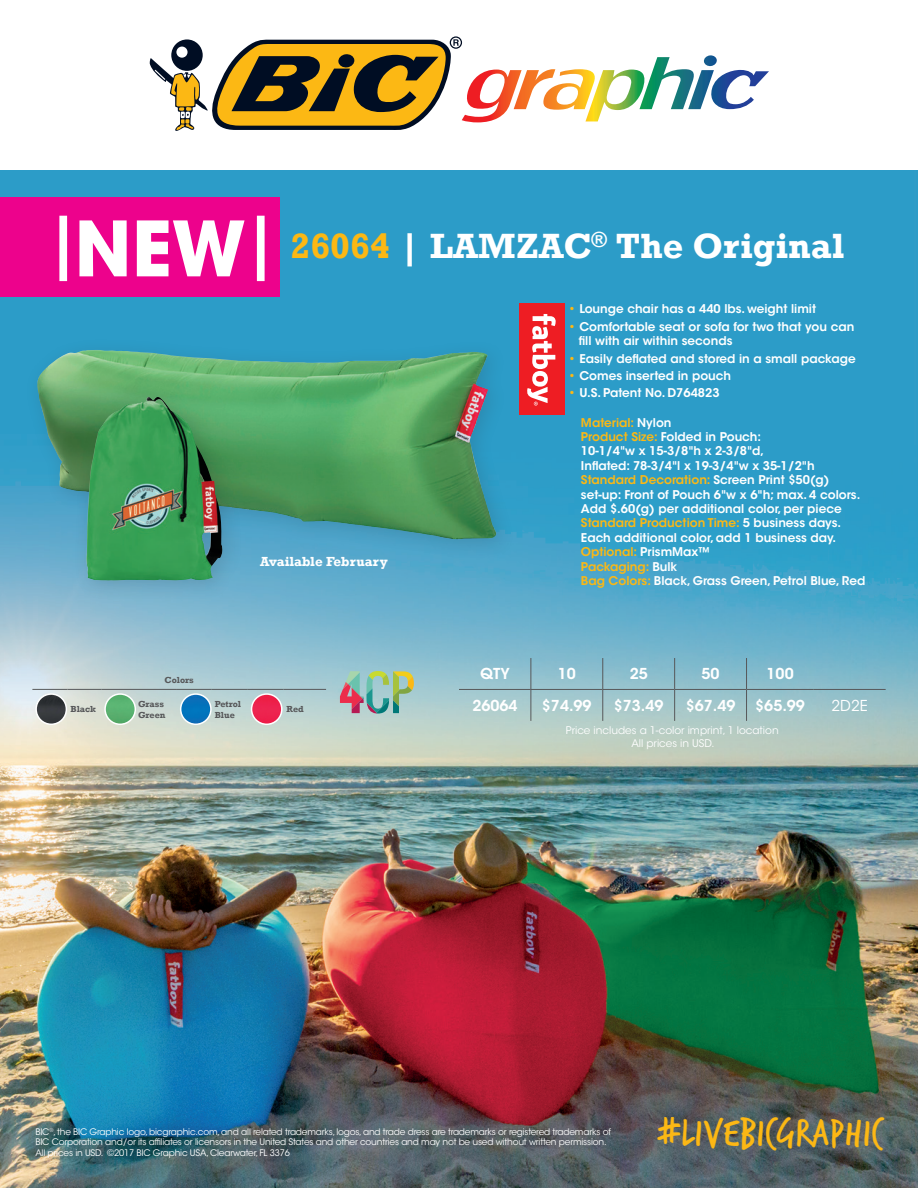
<style>
.page{position:relative;width:918px;height:1188px;background:#fff}
.page>*{position:absolute;margin:0;border:0;box-sizing:border-box;transform-origin:0 0}
.t1{font:41.85px "Trash Hand";letter-spacing:.025em;color:#fcb814}
.t2{font:700 36px "Rockwell";color:#fff}
.t3{font:600 15px "ITC Avant Garde Std";color:#fff}
.t4{font:15px "ITC Avant Garde Std";color:#fff}
.t5{font:700 13.5px "Rockwell";color:#fff}
.t6{font:600 12px/14.4px "ITC Avant Garde Std";color:#fff}
.t7{font:600 12px "ITC Avant Garde Std";color:#fcb814}
.t8{font:10.5px "ITC Avant Garde Std";color:#fff}
.t9{font:9px/10.8px "ITC Avant Garde Std";letter-spacing:-.02em;color:#fff}
.t10{font:700 9px/10.8px "Rockwell";color:#57585a}
.s1{color:#fcb814}
.s2{color:#fff}
.s3{font-family:"KG You Wont Bring Me Down";font-weight:700;font-size:45.3px}
</style>
<div class="page">
<img style="left:0;top:171px;width:918px;height:1017px">
<svg style="left:149px;top:36px;width:620px;height:95px"></svg>
<hr style="left:531px;top:658px;width:1px;height:31px;background:#57585a">
<hr style="left:602px;top:658px;width:1px;height:31px;background:#57585a">
<hr style="left:674px;top:658px;width:1px;height:31px;background:#57585a">
<hr style="left:746px;top:658px;width:1px;height:31px;background:#57585a">
<hr style="left:459px;top:689px;width:72px;height:1px;background:#57585a">
<hr style="left:531px;top:689px;width:72px;height:1px;background:#57585a">
<hr style="left:531px;top:690px;width:1px;height:31px;background:#57585a">
<hr style="left:603px;top:689px;width:72px;height:1px;background:#57585a">
<hr style="left:602px;top:690px;width:1px;height:31px;background:#57585a">
<hr style="left:675px;top:689px;width:72px;height:1px;background:#57585a">
<hr style="left:674px;top:690px;width:1px;height:31px;background:#57585a">
<hr style="left:747px;top:689px;width:67px;height:1px;background:#57585a">
<hr style="left:746px;top:690px;width:1px;height:31px;background:#57585a">
<hr style="left:814px;top:689px;width:72px;height:1px;background:#57585a">
<div style="left:519px;top:303px;width:45px;height:112px;background:#ee1d23"></div>
<svg style="left:527px;top:314px;width:29px;height:92px"></svg>
<div style="left:0;top:198px;width:280px;height:99px;background:#ed028c"></div>
<svg style="left:59px;top:216px;width:206px;height:65px"></svg>
<div style="left:23px;top:336px;width:494px;height:224px;background:#231f20;opacity:.15"></div>
<img style="left:36px;top:350px;width:461px;height:191px">
<div style="left:72px;top:384px;width:172px;height:218px;background:#231f20;opacity:.15"></div>
<img style="left:86px;top:397px;width:136px;height:184px">
<svg style="left:340px;top:671px;width:74px;height:43px;background:#a0b09e"></svg>
<hr style="left:177px;top:689px;width:35px;height:1px;background:#57585a">
<hr style="left:212px;top:689px;width:36px;height:1px;background:#57585a">
<hr style="left:248px;top:689px;width:36px;height:1px;background:#57585a">
<hr style="left:284px;top:689px;width:42px;height:1px;background:#57585a">
<hr style="left:32px;top:689px;width:36px;height:1px;background:#57585a">
<hr style="left:68px;top:689px;width:33px;height:1px;background:#57585a">
<hr style="left:101px;top:689px;width:34px;height:1px;background:#57585a">
<hr style="left:135px;top:689px;width:42px;height:1px;background:#57585a">
<img style="left:36px;top:694px;width:30px;height:30px;border-radius:15px">
<div style="left:35px;top:693px;width:32px;height:32px;border:2px solid #fff;border-radius:50%"></div>
<img style="left:105px;top:694px;width:30px;height:30px;border-radius:15px">
<div style="left:104px;top:693px;width:32px;height:32px;border:2px solid #fff;border-radius:50%"></div>
<img style="left:181px;top:694px;width:30px;height:30px;border-radius:15px">
<div style="left:180px;top:693px;width:32px;height:32px;border:2px solid #fff;border-radius:50%"></div>
<img style="left:252px;top:694px;width:30px;height:30px;border-radius:15px">
<div style="left:251px;top:693px;width:32px;height:32px;border:2px solid #fff;border-radius:50%"></div>
<p class="t2" style="left:291px;top:224px;width:555px"><span class="s1">26064</span> | LAMZAC<sup>®</sup> The Original</p>
<p class="t6" style="left:568px;top:302px;width:250px"><span class="s1">•</span> Lounge chair has a 440 lbs. weight limit</p>
<p class="t6" style="left:579px;top:319px;width:277px;text-indent:-11px"><span class="s1">•</span> Comfortable seat or sofa for two that you can fill with air within seconds</p>
<p class="t6" style="left:568px;top:351px;width:289px"><span class="s1">•</span> Easily deflated and stored in a small package</p>
<p class="t6" style="left:568px;top:368px;width:165px"><span class="s1">•</span> Comes inserted in pouch</p>
<p class="t6" style="left:568px;top:386px;width:153px"><span class="s1">•</span> U.S. Patent No. D764823</p>
<p class="t7" style="left:581px;top:415px;width:92px">Material: <span class="s2">Nylon</span></p>
<p class="t6" style="left:581px;top:429px;width:182px"><span class="s1">Product Size:</span> Folded in Pouch:</p>
<p class="t6" style="left:581px;top:444px;width:185px">10-1/4"w x 15-3/8"h x 2-3/8"d,</p>
<p class="t6" style="left:581px;top:458px;width:235px">Inflated: 78-3/4"l x 19-3/4"w x 35-1/2"h</p>
<p class="t7" style="left:581px;top:472px;width:250px">Standard Decoration: <span class="s2">Screen Print $50(g)</span></p>
<p class="t6" style="left:581px;top:487px;width:281px">set-up: Front of Pouch 6"w x 6"h; max. 4 colors.<br>Add $.60(g) per additional color, per piece</p>
<p class="t7" style="left:581px;top:515px;width:262px">Standard Production Time: <span class="s2">5 business days.</span></p>
<p class="t6" style="left:581px;top:530px;width:257px">Each additional color, add 1 business day.</p>
<p class="t7" style="left:581px;top:544px;width:131px">Optional: <span class="s2">PrismMax™</span></p>
<p class="t7" style="left:581px;top:559px;width:98px">Packaging: <span class="s2">Bulk</span></p>
<p class="t6" style="left:581px;top:573px;width:286px"><span class="s1">Bag Colors:</span> Black, Grass Green, Petrol Blue, Red</p>
<p class="t5" style="left:260px;top:553px;width:129px">Available February</p>
<p class="t10" style="left:165px;top:675px;width:31px">Colors</p>
<p class="t10" style="left:70px;top:704px;width:27px">Black</p>
<p class="t10" style="left:138px;top:698px;width:29px">Grass<br>Green</p>
<p class="t10" style="left:215px;top:698px;width:28px">Petrol</p>
<p class="t10" style="left:215px;top:709px;width:22px">Blue</p>
<p class="t10" style="left:286px;top:704px;width:19px">Red</p>
<p class="t3" style="left:480px;top:664px;width:31px">QTY</p>
<p class="t3" style="left:558px;top:664px;width:20px">10</p>
<p class="t3" style="left:630px;top:664px;width:20px">25</p>
<p class="t3" style="left:702px;top:664px;width:20px">50</p>
<p class="t3" style="left:767px;top:664px;width:29px">100</p>
<p class="t3" style="left:472px;top:696px;width:47px">26064</p>
<p class="t3" style="left:542px;top:696px;width:51px">$74.99</p>
<p class="t3" style="left:614px;top:696px;width:51px">$73.49</p>
<p class="t3" style="left:686px;top:696px;width:51px">$67.49</p>
<p class="t3" style="left:755px;top:696px;width:51px">$65.99</p>
<p class="t4" style="left:832px;top:696px;width:38px">2D2E</p>
<p class="t8" style="left:566px;top:724px;width:214px">Price includes a 1-color imprint, 1 location</p>
<p class="t8" style="left:631px;top:737px;width:85px">All prices in USD.</p>
<p class="t9" style="left:35px;top:1126px;width:577px">BIC<sup>®</sup>, the BIC Graphic logo, bicgraphic.com, and all related trademarks, logos, and trade dress are trademarks or registered trademarks of<br>BIC Corporation and/or its affiliates or licensors in the United States and other countries and may not be used without written permission.<br>All prices in USD. ©2017 BIC Graphic USA, Clearwater, FL 3376</p>
<p class="t1" style="left:658px;top:1112px;width:227px"><span class="s3">#</span>LIVEBICGRAPHIC</p>
</div>
